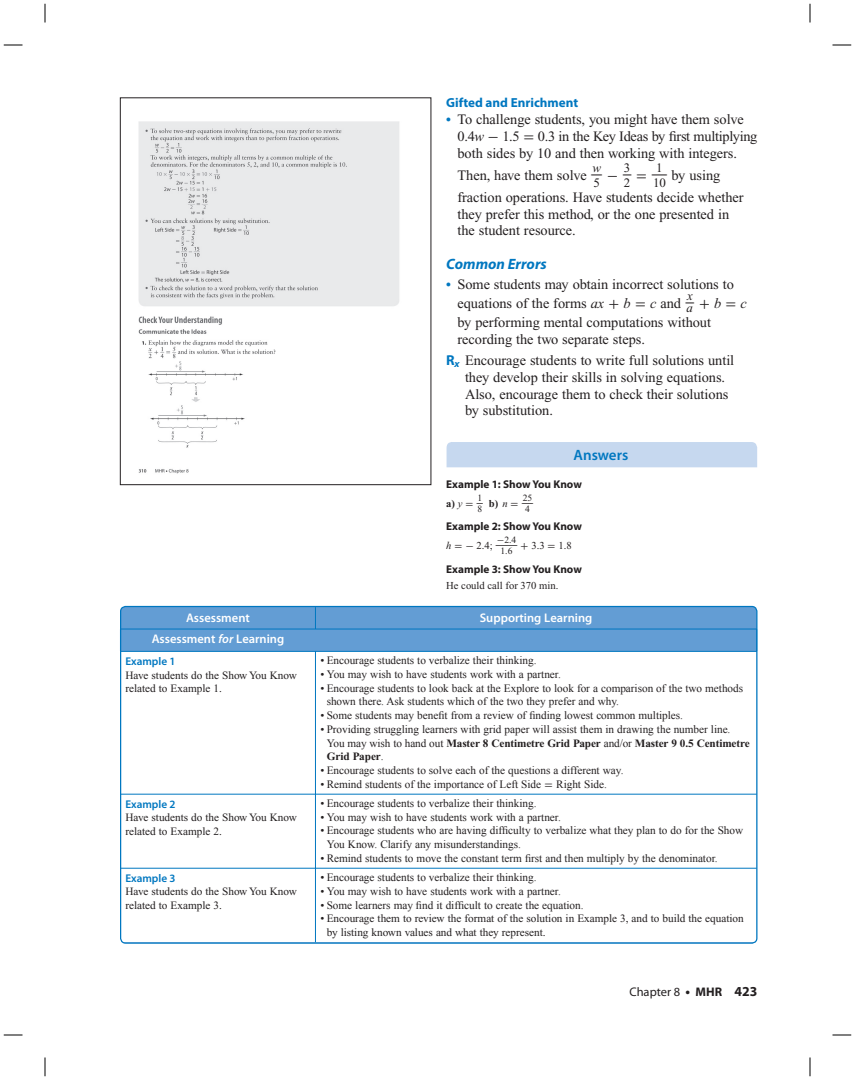
<style>
.page{position:relative;width:855px;height:1080px;background:#fff}
.page>*{position:absolute;margin:0;border:0;box-sizing:border-box;transform-origin:0 0}
.t1{font:italic 700 15px "Myriad Pro";color:#0077c0}
.t2{font:600 15px "Myriad Pro";color:#0077c0}
.t3{font:14.38px/16.9px "Times New Roman";letter-spacing:-.005em;color:#231f20}
.t4{font:14.38px "Uni Math";color:#231f20}
.t5{font:700 13.12px "Myriad Pro";color:#0077c0}
.t6{font:13px "Times New Roman";color:#231f20}
.t7{font:600 12.5px "Myriad Pro";color:#fff}
.t8{font:12.5px "Myriad Pro";color:#231f20}
.t9{font:11.25px/13.8px "Times New Roman";letter-spacing:-.005em;color:#231f20}
.t10{font:11.25px/13.8px "Times New Roman";letter-spacing:-.005em;color:#231f20}
.t11{font:700 11.25px "Myriad Pro";color:#231f20}
.t12{font:600 11.25px "Myriad Pro";letter-spacing:-.005em;color:#0077c0}
.t13{font:10.62px "Times New Roman";color:#231f20}
.t14{font:700 10.62px "Times New Roman";color:#231f20}
.t15{font:9.62px "Times New Roman";color:#231f20}
.s1{font-weight:700;font-size:13.75px;color:#0077c0}
.s2{font-style:italic}
.s3{font-family:"Uni Math"}
.s4{font-family:"Times New Roman";font-style:italic}
.s5{font-family:"Myriad Pro";font-weight:700;color:#0077c0}
.s6{font-weight:400;font-style:italic}
.s7{font-family:"Uni Math";font-weight:400}
.s8{font-weight:700}
.s9{font-weight:700;font-size:13.75px}
</style>
<div class="page">
<div style="left:447px;top:442px;width:310px;height:25px;background:#c6d8ef"></div>
<div style="left:121px;top:607px;width:636px;height:336px;background:#639dd4;border-radius:5px"></div>
<div style="left:122px;top:652px;width:634px;height:290px;background:#fff"></div>
<svg style="left:315px;top:608px;width:1px;height:21px"></svg>
<hr style="left:315px;top:652px;width:1px;height:142px;background:#0077c0">
<hr style="left:315px;top:794px;width:1px;height:74px;background:#0077c0">
<hr style="left:315px;top:869px;width:1px;height:73px;background:#0077c0">
<hr style="left:120px;top:629px;width:195px;height:1px;background:#0077c0">
<hr style="left:315px;top:629px;width:442px;height:1px;background:#0077c0">
<hr style="left:120px;top:651px;width:637px;height:1px;background:#0077c0">
<hr style="left:120px;top:794px;width:637px;height:1px;background:#0077c0">
<hr style="left:120px;top:868px;width:195px;height:1px;background:#0077c0">
<hr style="left:315px;top:868px;width:442px;height:1px;background:#0077c0">
<img style="left:138px;top:121px;width:261px;height:353px">
<div style="left:120px;top:98px;width:311px;height:387px;border:1px solid #231f20"></div>
<svg style="left:4px;top:44px;width:18px;height:2px"></svg>
<svg style="left:832px;top:44px;width:19px;height:2px"></svg>
<svg style="left:4px;top:1034px;width:18px;height:2px"></svg>
<svg style="left:832px;top:1034px;width:19px;height:2px"></svg>
<svg style="left:44px;top:4px;width:2px;height:18px"></svg>
<svg style="left:44px;top:1058px;width:2px;height:18px"></svg>
<svg style="left:809px;top:4px;width:2px;height:18px"></svg>
<svg style="left:809px;top:1058px;width:2px;height:18px"></svg>
<p class="t5" style="left:446px;top:98px;width:134px">Gifted and Enrichment</p>
<p class="t3" style="left:458px;top:112px;width:302px;text-indent:-11px"><span class="s1">•</span> To challenge students, you might have them solve<br>0.4<span class="s2">w</span> <span class="s3">-</span> 1.5 <span class="s3">=</span> 0.3 in the Key Ideas by first multiplying both sides by 10 and then working with integers.</p>
<p class="t3" style="left:458px;top:168px;width:264px">Then, have them solve <sup>_</sup><sup>w</sup> <span class="s3">-</span> <sup>_</sup><sup>3</sup> <span class="s3">=</span> <sup>_</sup><sup>1</sup> by using</p>
<p class="t6" style="left:594px;top:178px;width:8px">5</p>
<p class="t6" style="left:624px;top:178px;width:8px">2</p>
<p class="t6" style="left:653px;top:178px;width:14px">10</p>
<p class="t3" style="left:458px;top:190px;width:288px">fraction operations. Have students decide whether they prefer this method, or the one presented in the student resource.</p>
<h1 class="t1" style="left:446px;top:258px;width:102px">Common Errors</h1>
<p class="t3" style="left:458px;top:275px;width:278px;line-height:19.4px;text-indent:-11px"><span class="s1">•</span> Some students may obtain incorrect solutions to equations of the forms <span class="s2">ax</span> <span class="s3">+</span> <span class="s2">b</span> <span class="s3">=</span> <span class="s2">c</span> and <sup>_</sup><sup>x</sup></p>
<p class="t4" style="left:687px;top:297px;width:62px"><sub>a</sub> +<span class="s4">b</span>=<span class="s4">c</span></p>
<p class="t3" style="left:458px;top:315px;width:255px">by performing mental computations without recording the two separate steps.</p>
<p class="t3" style="left:465px;top:353px;width:271px;text-indent:-19px"><span class="s5">R</span><sub>x</sub> Encourage students to write full solutions until they develop their skills in solving equations.<br>Also, encourage them to check their solutions by substitution.</p>
<h1 class="t2" style="left:574px;top:450px;width:56px">Answers</h1>
<p class="t11" style="left:446px;top:480px;width:137px">Example 1: Show You Know</p>
<p class="t14" style="left:446px;top:500px;width:38px">a) <span class="s6">y</span> <span class="s7">=</span> <sup>_</sup><sup>1</sup></p>
<p class="t15" style="left:478px;top:505px;width:6px">8</p>
<p class="t14" style="left:489px;top:500px;width:46px">b) <span class="s6">n</span> <span class="s7">=</span> <sup>_</sup><sup>25</sup></p>
<p class="t15" style="left:525px;top:505px;width:6px">4</p>
<p class="t11" style="left:446px;top:522px;width:137px">Example 2: Show You Know</p>
<p class="t13" style="left:446px;top:542px;width:127px"><span class="s2">h</span> <span class="s3">= -</span> 2.4; <sup>_</sup><sup>-</sup><sup>2.4</sup> <span class="s3">+</span> 3.3 <span class="s3">=</span> 1.8</p>
<p class="t15" style="left:501px;top:548px;width:13px">1.6</p>
<p class="t11" style="left:446px;top:565px;width:137px">Example 3: Show You Know</p>
<p class="t13" style="left:446px;top:582px;width:114px">He could call for 370 min.</p>
<p class="t7" style="left:186px;top:613px;width:65px">Assessment</p>
<p class="t7" style="left:480px;top:613px;width:114px">Supporting Learning</p>
<p class="t7" style="left:152px;top:634px;width:134px">Assessment <span class="s2">for</span> Learning</p>
<p class="t12" style="left:125px;top:657px;width:52px">Example 1</p>
<p class="t10" style="left:125px;top:669px;width:173px">Have students do the Show You Know related to Example 1.</p>
<p class="t9" style="left:320px;top:654px;width:218px">• Encourage students to verbalize their thinking.</p>
<p class="t9" style="left:320px;top:667px;width:242px">• You may wish to have students work with a partner.</p>
<p class="t9" style="left:327px;top:681px;width:418px;text-indent:-6px">• Encourage students to look back at the Explore to look for a comparison of the two methods shown there. Ask students which of the two they prefer and why.</p>
<p class="t9" style="left:320px;top:709px;width:364px">• Some students may benefit from a review of finding lowest common multiples.</p>
<p class="t9" style="left:327px;top:722px;width:424px;text-indent:-6px">• Providing struggling learners with grid paper will assist them in drawing the number line.<br>You may wish to hand out <span class="s8">Master 8 Centimetre Grid Paper</span> and/or <span class="s8">Master 9 0.5 Centimetre<br>Grid Paper</span>.</p>
<p class="t9" style="left:320px;top:763px;width:305px">• Encourage students to solve each of the questions a different way.</p>
<p class="t9" style="left:320px;top:777px;width:288px">• Remind students of the importance of Left Side <span class="s3">=</span> Right Side.</p>
<p class="t12" style="left:125px;top:800px;width:52px">Example 2</p>
<p class="t10" style="left:125px;top:812px;width:173px">Have students do the Show You Know related to Example 2.</p>
<p class="t12" style="left:125px;top:874px;width:52px">Example 3</p>
<p class="t10" style="left:125px;top:886px;width:173px">Have students do the Show You Know related to Example 3.</p>
<p class="t9" style="left:320px;top:796px;width:218px">• Encourage students to verbalize their thinking.</p>
<p class="t9" style="left:320px;top:810px;width:242px">• You may wish to have students work with a partner.</p>
<p class="t9" style="left:327px;top:824px;width:418px;text-indent:-6px">• Encourage students who are having difficulty to verbalize what they plan to do for the Show<br>You Know. Clarify any misunderstandings.</p>
<p class="t9" style="left:320px;top:851px;width:399px">• Remind students to move the constant term first and then multiply by the denominator.</p>
<p class="t9" style="left:320px;top:870px;width:218px">• Encourage students to verbalize their thinking.</p>
<p class="t9" style="left:320px;top:884px;width:242px">• You may wish to have students work with a partner.</p>
<p class="t9" style="left:320px;top:898px;width:265px">• Some learners may find it difficult to create the equation.</p>
<p class="t10" style="left:327px;top:913px;width:419px;text-indent:-6px">• Encourage them to review the format of the solution in Example 3, and to build the equation by listing known values and what they represent.</p>
<p class="t8" style="left:629px;top:987px;width:130px">Chapter 8 <span class="s9">•</span> <span class="s8">MHR</span> <span class="s9">423</span></p>
</div>
